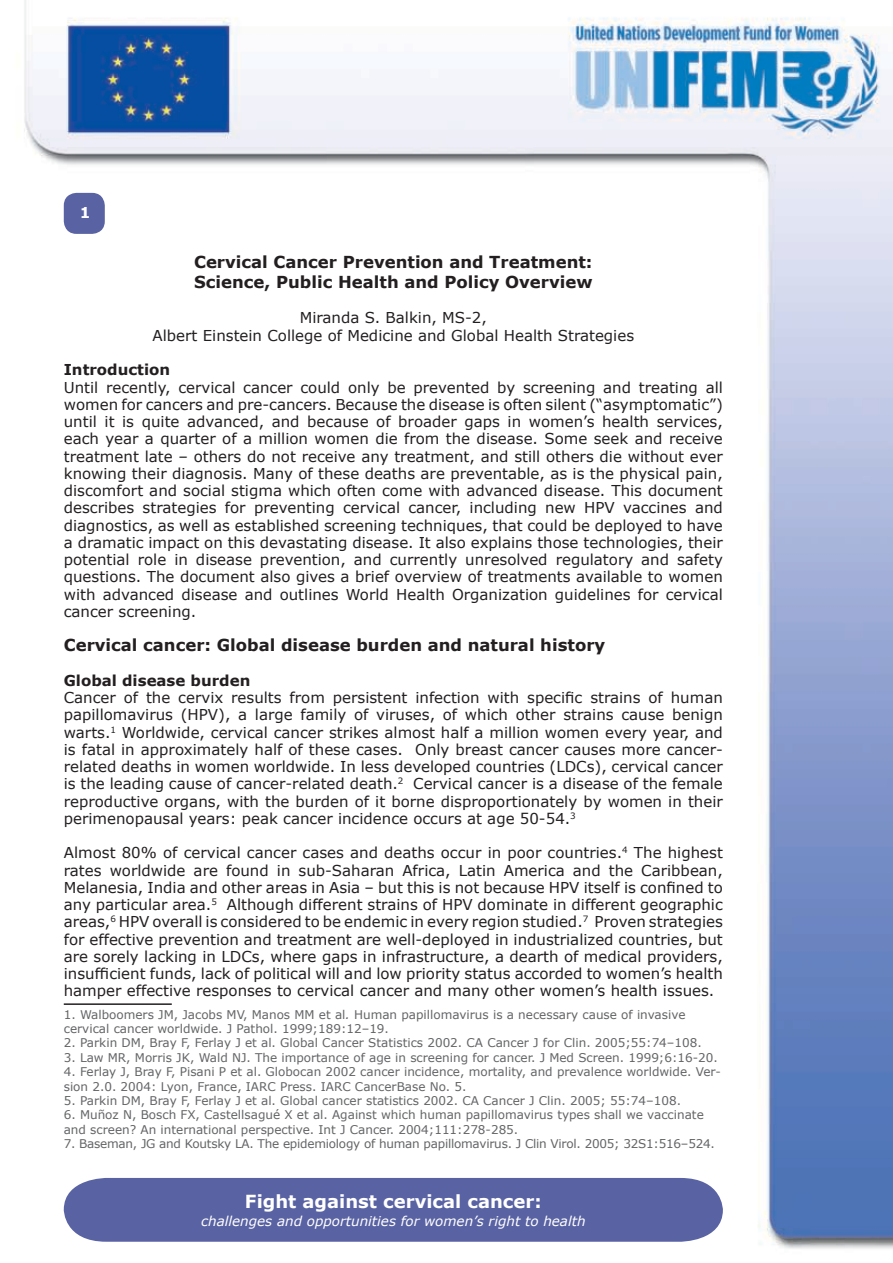
<style>
.page{position:relative;width:893px;height:1263px;background:#fff}
.page>*{position:absolute;margin:0;border:0;box-sizing:border-box;transform-origin:0 0}
.t1{font:700 18px "Verdana";color:#fff}
.t2{font:700 16.5px/19.8px "Verdana";color:#231f20}
.t3{font:15px/17.2px "Verdana";color:#231f20;text-align:justify}
.t4{font:700 15px "Verdana";color:#231f20}
.t5{font:700 15px "Verdana";color:#fff}
.t6{font:italic 13.5px "Verdana";color:#fff}
.t7{font:12px/14.4px "Verdana";color:#636466}
.t8{font:12px "Verdana";letter-spacing:-.02em;color:#636466}
.s1{font-style:italic}
</style>
<div class="page">
<img style="left:24px;top:0;width:869px;height:1249px">
<div style="left:64px;top:193px;width:41px;height:41px;background:#5962a3;border-radius:13px"></div>
<div style="left:64px;top:1178px;width:659px;height:64px;background:#5962a3"></div>
<hr style="left:64px;top:1003px;width:108px;height:2px;background:#231f20">
<p class="t5" style="left:80px;top:203px;width:12px">1</p>
<p class="t2" style="left:194px;top:251px;width:400px">Cervical Cancer Prevention and Treatment:<br>Science, Public Health and Policy Overview</p>
<p class="t3" style="left:153px;top:308px;width:483px;line-height:18px;text-align:center">Miranda S. Balkin, MS-2,<br>Albert Einstein College of Medicine and Global Health Strategies</p>
<p class="t4" style="left:64px;top:360px;width:108px">Introduction</p>
<p class="t3" style="left:64px;top:378px;width:661px">Until recently, cervical cancer could only be prevented by screening and treating all women for cancers and pre-cancers. Because the disease is often silent (“asymptomatic”) until it is quite advanced, and because of broader gaps in women’s health services, each year a quarter of a million women die from the disease. Some seek and receive treatment late – others do not receive any treatment, and still others die without ever knowing their diagnosis. Many of these deaths are preventable, as is the physical pain, discomfort and social stigma which often come with advanced disease. This document describes strategies for preventing cervical cancer, including new HPV vaccines and diagnostics, as well as established screening techniques, that could be deployed to have a dramatic impact on this devastating disease. It also explains those technologies, their potential role in disease prevention, and currently unresolved regulatory and safety questions. The document also gives a brief overview of treatments available to women with advanced disease and outlines World Health Organization guidelines for cervical cancer screening.</p>
<p class="t2" style="left:64px;top:635px;width:543px">Cervical cancer: Global disease burden and natural history</p>
<p class="t4" style="left:64px;top:671px;width:188px">Global disease burden</p>
<p class="t3" style="left:64px;top:688px;width:661px">Cancer of the cervix results from persistent infection with specific strains of human papillomavirus (HPV), a large family of viruses, of which other strains cause benign warts.<sup>1</sup> Worldwide, cervical cancer strikes almost half a million women every year, and is fatal in approximately half of these cases. Only breast cancer causes more cancer&shy;related deaths in women worldwide. In less developed countries (LDCs), cervical cancer is the leading cause of cancer-related death.<sup>2</sup> Cervical cancer is a disease of the female reproductive organs, with the burden of it borne disproportionately by women in their perimenopausal years: peak cancer incidence occurs at age 50-54.<sup>3</sup></p>
<p class="t3" style="left:64px;top:844px;width:661px">Almost 80% of cervical cancer cases and deaths occur in poor countries.<sup>4</sup> The highest rates worldwide are found in sub-Saharan Africa, Latin America and the Caribbean, Melanesia, India and other areas in Asia – but this is not because HPV itself is confined to any particular area.<sup>5</sup> Although different strains of HPV dominate in different geographic areas,<sup>6</sup> HPV overall is considered to be endemic in every region studied.<sup>7</sup> Proven strategies for effective prevention and treatment are well-deployed in industrialized countries, but are sorely lacking in LDCs, where gaps in infrastructure, a dearth of medical providers, insufficient funds, lack of political will and low priority status accorded to women’s health hamper effective responses to cervical cancer and many other women’s health issues.</p>
<p class="t7" style="left:64px;top:1006px;width:623px">1. Walboomers JM, Jacobs MV, Manos MM et al<span class="s1">.</span> Human papillomavirus is a necessary cause of invasive cervical cancer worldwide. J Pathol. 1999;189:12–19.</p>
<p class="t7" style="left:64px;top:1035px;width:639px">2. Parkin DM, Bray F, Ferlay J et al. Global Cancer Statistics 2002. CA Cancer J for Clin. 2005;55:74–108.</p>
<p class="t7" style="left:64px;top:1050px;width:656px">3. Law MR, Morris JK, Wald NJ. The importance of age in screening for cancer. J Med Screen. 1999;6:16-20.</p>
<p class="t7" style="left:64px;top:1064px;width:659px">4. Ferlay J, Bray F, Pisani P et al. Globocan 2002 cancer incidence, mortality, and prevalence worldwide. Ver&shy;sion 2.0. 2004: Lyon, France, IARC Press. IARC CancerBase No. 5.</p>
<p class="t7" style="left:64px;top:1093px;width:619px">5. Parkin DM, Bray F, Ferlay J et al. Global cancer statistics 2002. CA Cancer J Clin. 2005; 55:74–108.</p>
<p class="t7" style="left:64px;top:1107px;width:642px">6. Muñoz N, Bosch FX, Castellsagué X et al. Against which human papillomavirus types shall we vaccinate and screen? An international perspective. Int J Cancer. 2004;111:278-285.</p>
<p class="t8" style="left:64px;top:1136px;width:653px">7. Baseman, JG and Koutsky LA. The epidemiology of human papillomavirus. J Clin Virol. 2005; 32S1:516–524.</p>
<p class="t1" style="left:245px;top:1190px;width:298px">Fight against cervical cancer:</p>
<p class="t6" style="left:201px;top:1212px;width:386px">challenges and opportunities for women’s right to health</p>
</div>
